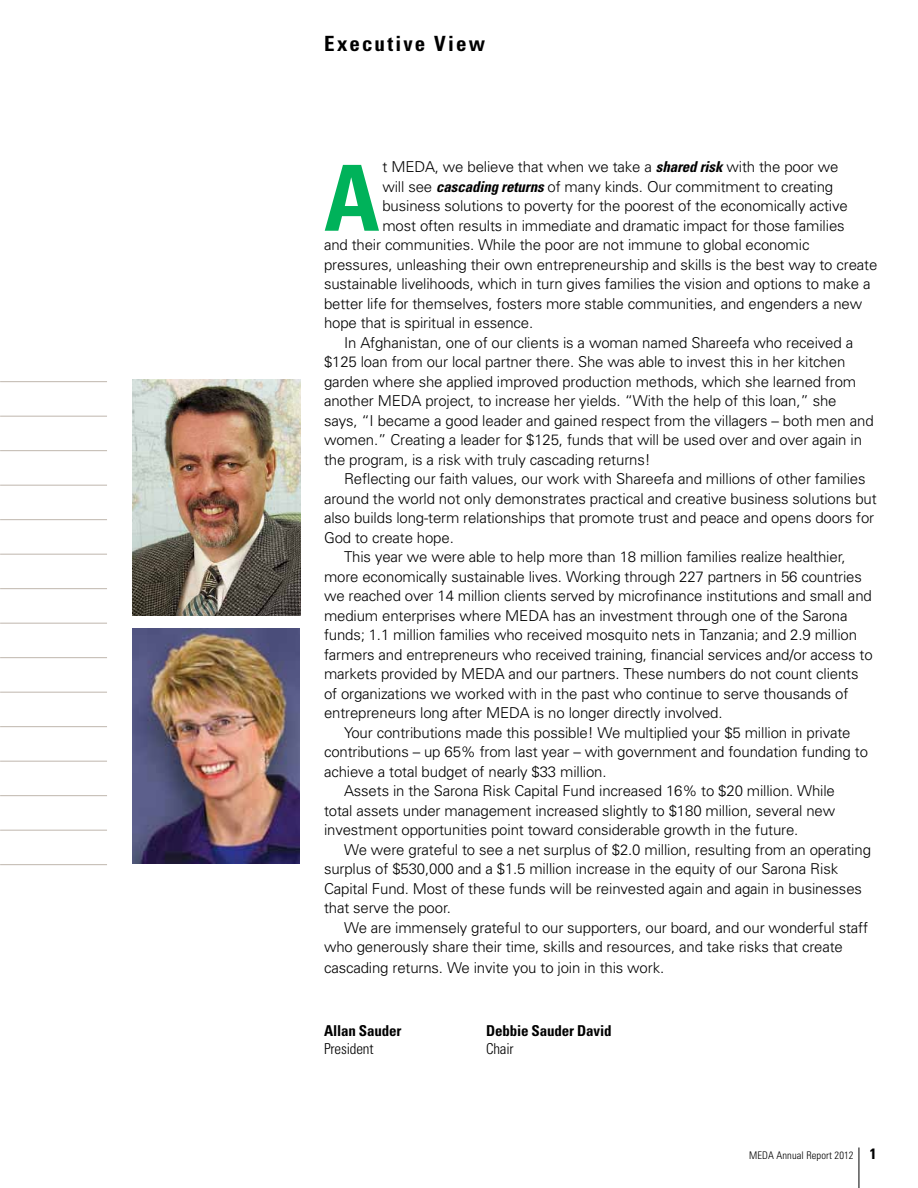
<style>
.page{position:relative;width:918px;height:1188px;background:#fff}
.page>*{position:absolute;margin:0;border:0;box-sizing:border-box;transform-origin:0 0}
.t1{font:700 condensed 91.2px "Univers";color:#00b25a}
.t2{font:700 condensed 21px "Univers";letter-spacing:.1em;color:#000}
.t3{font:300 15px "Univers";letter-spacing:-.01em;color:#000}
.t4{font:700 condensed 15px "Univers";letter-spacing:-.01em;color:#000}
.t5{font:300 condensed 15px "Univers";letter-spacing:-.01em;color:#000}
.t6{font:300 condensed 10.5px "Univers";letter-spacing:.01em;color:#000}
.s1{font-weight:700;font-style:italic;font-stretch:condensed}
.s2{font-weight:700;font-size:15px}
</style>
<div class="page">
<hr style="left:859px;top:1148px;width:1px;height:40px;background:#000">
<img style="left:132px;top:380px;width:168px;height:235px">
<img style="left:133px;top:628px;width:167px;height:235px">
<svg style="left:0;top:415px;width:25px;height:1px"></svg>
<svg style="left:0;top:484px;width:25px;height:1px"></svg>
<svg style="left:0;top:553px;width:25px;height:1px"></svg>
<svg style="left:0;top:622px;width:25px;height:1px"></svg>
<svg style="left:0;top:691px;width:25px;height:1px"></svg>
<svg style="left:0;top:760px;width:25px;height:1px"></svg>
<svg style="left:0;top:829px;width:25px;height:1px"></svg>
<hr style="left:0;top:381px;width:107px;height:1px;background:#bfb6ad">
<hr style="left:0;top:416px;width:107px;height:1px;background:#bfb6ad">
<hr style="left:0;top:450px;width:107px;height:1px;background:#bfb6ad">
<hr style="left:0;top:485px;width:107px;height:1px;background:#bfb6ad">
<hr style="left:0;top:519px;width:107px;height:1px;background:#bfb6ad">
<hr style="left:0;top:554px;width:107px;height:1px;background:#bfb6ad">
<hr style="left:0;top:588px;width:107px;height:1px;background:#bfb6ad">
<hr style="left:0;top:623px;width:107px;height:1px;background:#bfb6ad">
<hr style="left:0;top:657px;width:107px;height:1px;background:#bfb6ad">
<hr style="left:0;top:692px;width:107px;height:1px;background:#bfb6ad">
<hr style="left:0;top:726px;width:107px;height:1px;background:#bfb6ad">
<hr style="left:0;top:761px;width:107px;height:1px;background:#bfb6ad">
<hr style="left:0;top:795px;width:107px;height:1px;background:#bfb6ad">
<hr style="left:0;top:830px;width:107px;height:1px;background:#bfb6ad">
<hr style="left:0;top:864px;width:107px;height:1px;background:#bfb6ad">
<h2 class="t2" style="left:324px;top:30px;width:163px">Executive View</h2>
<h1 class="t1" style="left:324px;top:142px;width:57px">A</h1>
<p class="t3" style="left:382px;top:158px;width:458px">t MEDA, we believe that when we take a <span class="s1">shared risk</span> with the poor we</p>
<p class="t3" style="left:382px;top:177px;width:452px">will see <span class="s1">cascading returns</span> of many kinds. Our commitment to creating</p>
<p class="t3" style="left:382px;top:197px;width:467px">business solutions to poverty for the poorest of the economically active</p>
<p class="t3" style="left:382px;top:216px;width:464px">most often results in immediate and dramatic impact for those families</p>
<p class="t3" style="left:324px;top:236px;width:487px">and their communities. While the poor are not immune to global economic</p>
<p class="t3" style="left:324px;top:255px;width:555px">pressures, unleashing their own entrepreneurship and skills is the best way to create</p>
<p class="t3" style="left:324px;top:275px;width:548px">sustainable livelihoods, which in turn gives families the vision and options to make a</p>
<p class="t3" style="left:324px;top:294px;width:540px">better life for themselves, fosters more stable communities, and engenders a new</p>
<p class="t3" style="left:324px;top:314px;width:211px">hope that is spiritual in essence.</p>
<p class="t3" style="left:344px;top:333px;width:511px">In Afghanistan, one of our clients is a woman named Shareefa who received a</p>
<p class="t3" style="left:324px;top:353px;width:523px">$125 loan from our local partner there. She was able to invest this in her kitchen</p>
<p class="t3" style="left:324px;top:372px;width:534px">garden where she applied improved production methods, which she learned from</p>
<p class="t3" style="left:324px;top:392px;width:514px">another MEDA project, to increase her yields. “With the help of this loan,” she</p>
<p class="t3" style="left:324px;top:411px;width:551px">says, “I became a good leader and gained respect from the villagers – both men and</p>
<p class="t3" style="left:324px;top:431px;width:540px">women.” Creating a leader for $125, funds that will be used over and over again in</p>
<p class="t3" style="left:324px;top:450px;width:328px">the program, is a risk with truly cascading returns!</p>
<p class="t3" style="left:344px;top:470px;width:523px">Reflecting our faith values, our work with Shareefa and millions of other families</p>
<p class="t3" style="left:324px;top:489px;width:554px">around the world not only demonstrates practical and creative business solutions but</p>
<p class="t3" style="left:324px;top:509px;width:552px">also builds long‑term relationships that promote trust and peace and opens doors for</p>
<p class="t3" style="left:324px;top:528px;width:131px">God to create hope.</p>
<p class="t3" style="left:344px;top:548px;width:503px">This year we were able to help more than 18 million families realize healthier,</p>
<p class="t3" style="left:324px;top:567px;width:539px">more economically sustainable lives. Working through 227 partners in 56 countries</p>
<p class="t3" style="left:324px;top:587px;width:549px">we reached over 14 million clients served by microfinance institutions and small and</p>
<p class="t3" style="left:324px;top:606px;width:525px">medium enterprises where MEDA has an investment through one of the Sarona</p>
<p class="t3" style="left:324px;top:626px;width:535px">funds; 1.1 million families who received mosquito nets in Tanzania; and 2.9 million</p>
<p class="t3" style="left:324px;top:645px;width:550px">farmers and entrepreneurs who received training, financial services and/or access to</p>
<p class="t3" style="left:324px;top:665px;width:536px">markets provided by MEDA and our partners. These numbers do not count clients</p>
<p class="t3" style="left:324px;top:684px;width:526px">of organizations we worked with in the past who continue to serve thousands of</p>
<p class="t3" style="left:324px;top:704px;width:400px">entrepreneurs long after MEDA is no longer directly involved.</p>
<p class="t3" style="left:344px;top:723px;width:508px">Your contributions made this possible! We multiplied your $5 million in private</p>
<p class="t3" style="left:324px;top:743px;width:546px">contributions – up 65% from last year – with government and foundation funding to</p>
<p class="t3" style="left:324px;top:762px;width:284px">achieve a total budget of nearly $33 million.</p>
<p class="t3" style="left:344px;top:782px;width:492px">Assets in the Sarona Risk Capital Fund increased 16% to $20 million. While</p>
<p class="t3" style="left:324px;top:801px;width:513px">total assets under management increased slightly to $180 million, several new</p>
<p class="t3" style="left:324px;top:821px;width:476px">investment opportunities point toward considerable growth in the future.</p>
<p class="t3" style="left:344px;top:840px;width:528px">We were grateful to see a net surplus of $2.0 million, resulting from an operating</p>
<p class="t3" style="left:324px;top:860px;width:516px">surplus of $530,000 and a $1.5 million increase in the equity of our Sarona Risk</p>
<p class="t3" style="left:324px;top:879px;width:540px">Capital Fund. Most of these funds will be reinvested again and again in businesses</p>
<p class="t3" style="left:324px;top:899px;width:128px">that serve the poor.</p>
<p class="t3" style="left:344px;top:918px;width:526px">We are immensely grateful to our supporters, our board, and our wonderful staff</p>
<p class="t3" style="left:324px;top:938px;width:520px">who generously share their time, skills and resources, and take risks that create</p>
<p class="t3" style="left:324px;top:959px;width:342px">cascading returns. We invite you to join in this work.</p>
<p class="t4" style="left:324px;top:1022px;width:79px">Allan Sauder</p>
<p class="t4" style="left:486px;top:1022px;width:127px">Debbie Sauder David</p>
<p class="t5" style="left:324px;top:1040px;width:51px">President</p>
<p class="t5" style="left:486px;top:1040px;width:29px">Chair</p>
<p class="t6" style="left:749px;top:1149px;width:129px">MEDA Annual Report 2012 <span class="s2">1</span></p>
</div>
